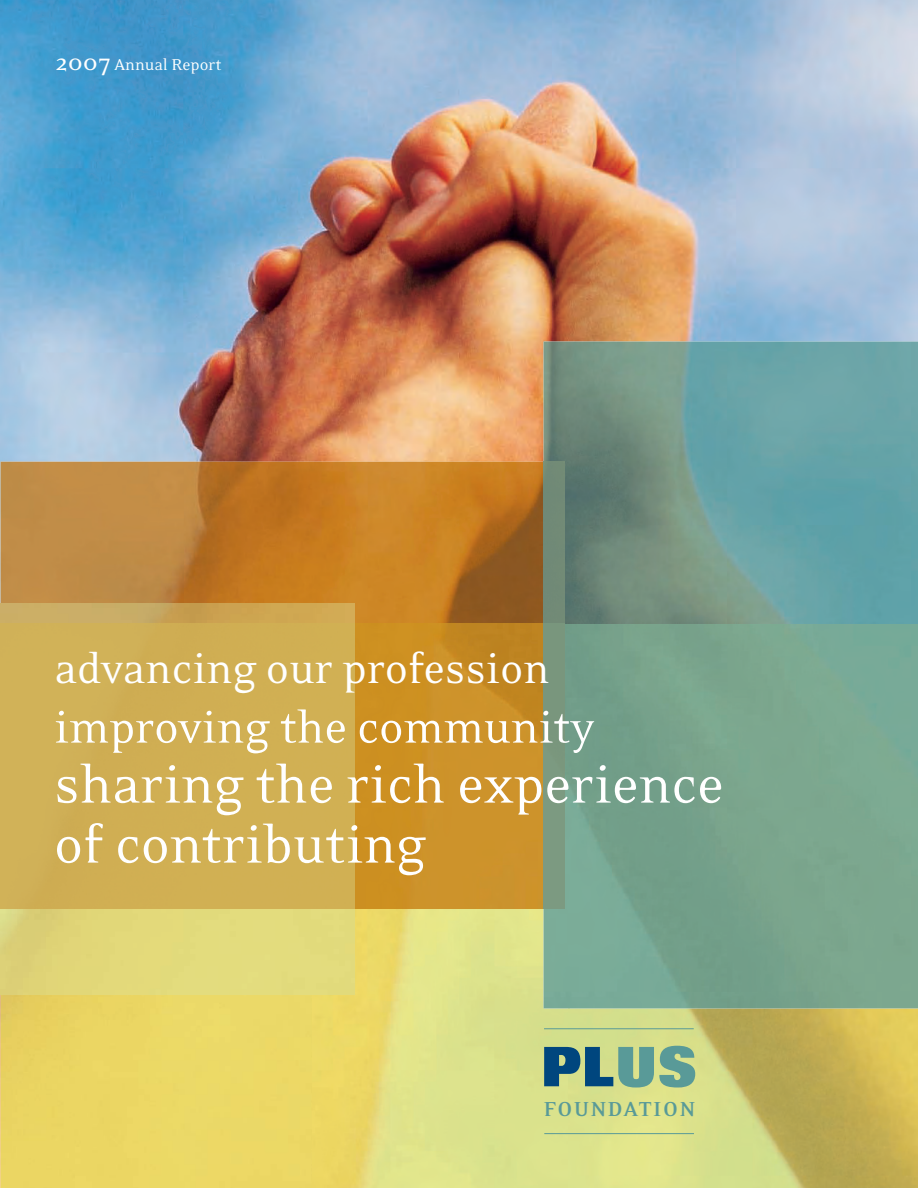
<style>
.page{position:relative;width:918px;height:1188px;background:#fff}
.page>*{position:absolute;margin:0;border:0;box-sizing:border-box;transform-origin:0 0}
.t1{font:60px/60px "Eidetic Neo";letter-spacing:-.005em;color:#fff}
.t2{font:51px "Eidetic Neo";letter-spacing:-.005em;color:#fff}
.t3{font:48px "Eidetic Neo";letter-spacing:-.005em;color:#fff}
.t4{font:700 23.25px "Eidetic Neo";letter-spacing:.07em;color:#599a98}
.t5{font:18px "Eidetic Neo";letter-spacing:-.005em;color:#fff}
.s1{font-size:27px}
</style>
<div class="page">
<img style="left:0;top:0;width:918px;height:1188px">
<img style="left:311px;top:909px;width:258px;height:279px">
<div style="left:1px;top:994px;width:310px;height:194px;background:#ebd865"></div>
<img style="left:569px;top:1008px;width:349px;height:180px">
<img style="left:1px;top:462px;width:543px;height:162px">
<img style="left:355px;top:624px;width:189px;height:285px">
<img style="left:1px;top:603px;width:354px;height:391px">
<img style="left:544px;top:342px;width:374px;height:666px">
<hr style="left:544px;top:1133px;width:150px;height:1px;background:#599a98">
<hr style="left:544px;top:1028px;width:150px;height:1px;background:#599a98">
<svg style="left:544px;top:1046px;width:151px;height:42px;background:#6f9c8c"></svg>
<p class="t5" style="left:55px;top:58px;width:168px"><span class="s1">2007</span> Annual Report</p>
<p class="t3" style="left:54px;top:651px;width:497px">advancing our profession</p>
<p class="t2" style="left:54px;top:709px;width:542px">improving the community</p>
<p class="t1" style="left:54px;top:760px;width:672px">sharing the rich experience of contributing</p>
<p class="t4" style="left:544px;top:1101px;width:153px">FOUNDATION</p>
</div>
